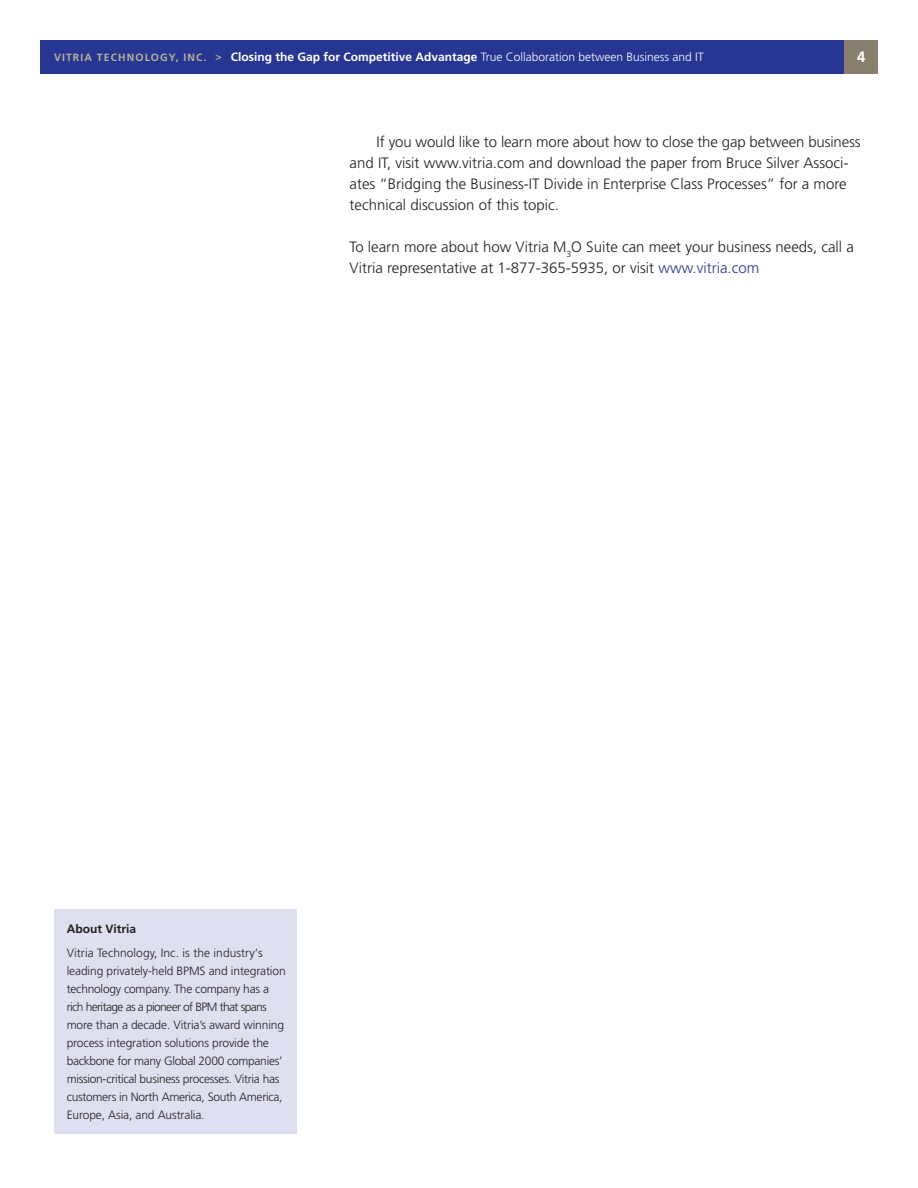
<style>
.page{position:relative;width:918px;height:1188px;background:#fff}
.page>*{position:absolute;margin:0;border:0;box-sizing:border-box;transform-origin:0 0}
.t1{font:300 15px/21px "Frutiger";color:#231f20}
.t2{font:700 15px "Frutiger";color:#fff}
.t3{font:300 12px/18px "Frutiger";letter-spacing:-.02em;color:#231f20}
.t4{font:300 12px "Frutiger";color:#fff}
.t5{font:700 12px "Frutiger";color:#231f20}
.s1{font-weight:700;font-size:10.5px;color:#b9b298}
.s2{font-weight:700}
.s3{color:#263692}
</style>
<div class="page">
<div style="left:40px;top:40px;width:838px;height:34px;background:#263692"></div>
<div style="left:844px;top:40px;width:34px;height:34px;background:#887f6f"></div>
<div style="left:54px;top:910px;width:242px;height:224px;background:#dfe0ef"></div>
<p class="t4" style="left:54px;top:50px;width:651px"><span class="s1">Vitria Tec hnolog y, I nc . &gt;</span> <span class="s2">Closing the Gap for Competitive Advantage</span> True Collaboration between Business and IT</p>
<p class="t2" style="left:857px;top:48px;width:10px">4</p>
<p class="t1" style="left:350px;top:131px;width:513px;text-indent:27px">If you would like to learn more about how to close the gap between business and IT, visit www.vitria.com and download the paper from Bruce Silver Associ&shy;ates “Bridging the Business-IT Divide in Enterprise Class Processes” for a more technical discussion of this topic.</p>
<p class="t1" style="left:350px;top:236px;width:506px">To learn more about how Vitria M<sub>3</sub>O Suite can meet your business needs, call a<br>Vitria representative at 1-877-365-5935, or visit <span class="s3">www.vitria.com</span></p>
<p class="t5" style="left:67px;top:921px;width:71px">About Vitria</p>
<p class="t3" style="left:67px;top:944px;width:220px">Vitria Technology, Inc. is the industry‘s leading privately-held BPMS and integration technology company. The company has a rich heritage as a pioneer of BPM that spans more than a decade. Vitria’s award winning process integration solutions provide the backbone for many Global 2000 companies’ mission-critical business processes. Vitria has customers in North America, South America, Europe, Asia, and Australia.</p>
</div>
